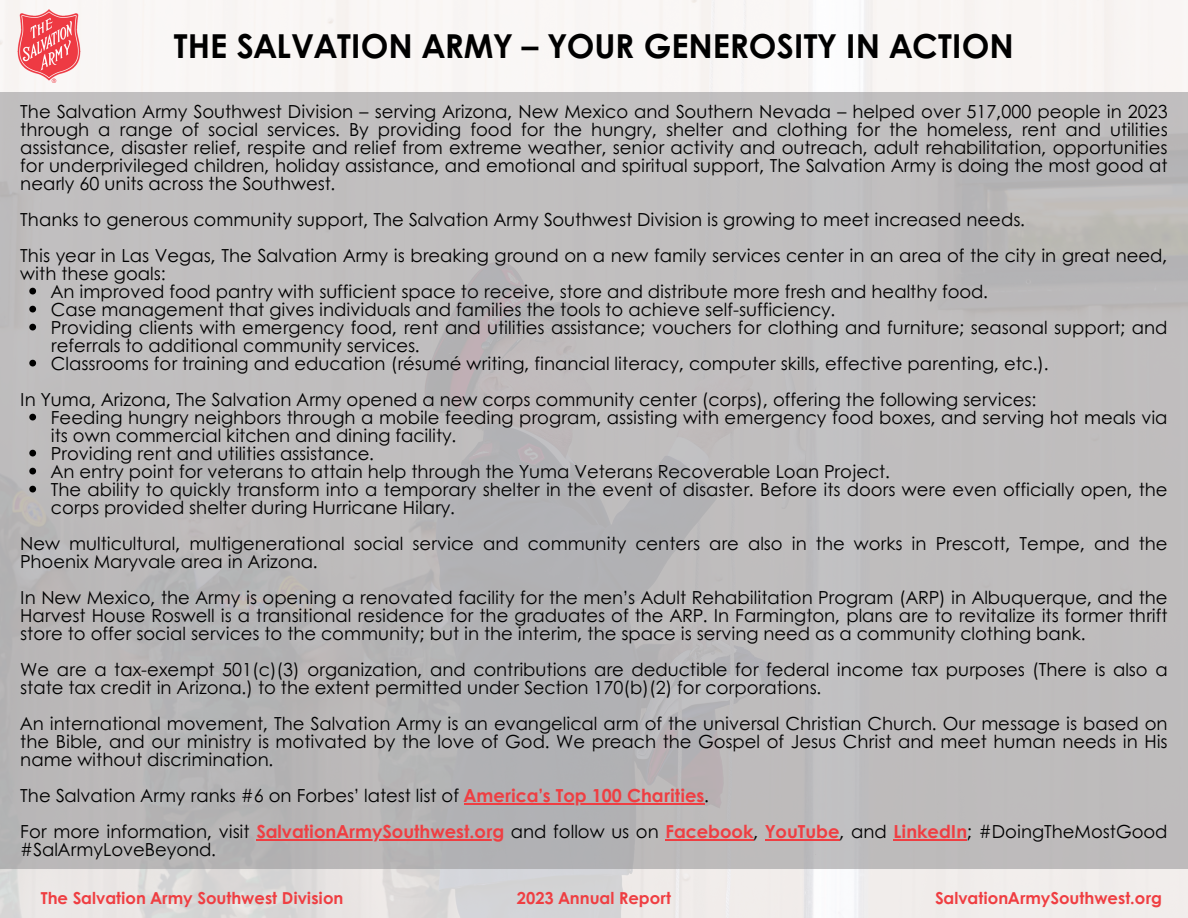
<style>
.page{position:relative;width:1188px;height:918px;background:#fff}
.page>*{position:absolute;margin:0;border:0;box-sizing:border-box;transform-origin:0 0}
.t1{font:700 33px "Century Gothic";color:#000}
.t2{font:18px/18px "Century Gothic";color:#000}
.t3{font:700 16.5px "Century Gothic";color:#ef3e42}
.s1{font-weight:700;color:#ef3e42}
</style>
<div class="page">
<div style="left:0;top:92px;width:1188px;height:776px;background:linear-gradient(to right,#bab9b9,#bebcbc)"></div>
<img style="left:16px;top:9px;width:65px;height:73px">
<svg style="left:29px;top:288px;width:7px;height:6px"></svg>
<svg style="left:29px;top:306px;width:7px;height:6px"></svg>
<svg style="left:29px;top:324px;width:7px;height:6px"></svg>
<svg style="left:29px;top:360px;width:7px;height:6px"></svg>
<svg style="left:29px;top:414px;width:7px;height:6px"></svg>
<svg style="left:29px;top:450px;width:7px;height:6px"></svg>
<svg style="left:29px;top:468px;width:7px;height:6px"></svg>
<svg style="left:29px;top:486px;width:7px;height:6px"></svg>
<hr style="left:464px;top:803px;width:241px;height:1px;background:#ef3e42">
<hr style="left:256px;top:839px;width:248px;height:1px;background:#ef3e42">
<hr style="left:665px;top:839px;width:89px;height:1px;background:#ef3e42">
<hr style="left:765px;top:839px;width:75px;height:1px;background:#ef3e42">
<hr style="left:894px;top:839px;width:73px;height:1px;background:#ef3e42">
<h1 class="t1" style="left:174px;top:21px;width:841px">THE SALVATION ARMY – YOUR GENEROSITY IN ACTION</h1>
<h1 class="t2" style="left:20px;top:102px;width:1149px;text-align:justify">The Salvation Army Southwest Division – serving Arizona, New Mexico and Southern Nevada – helped over 517,000 people in 2023 through a range of social services. By providing food for the hungry, shelter and clothing for the homeless, rent and utilities assistance, disaster relief, respite and relief from extreme weather, senior activity and outreach, adult rehabilitation, opportunities for underprivileged children, holiday assistance, and emotional and spiritual support, The Salvation Army is doing the most good at nearly 60 units across the Southwest.</h1>
<p class="t2" style="left:20px;top:210px;width:1006px">Thanks to generous community support, The Salvation Army Southwest Division is growing to meet increased needs.</p>
<p class="t2" style="left:20px;top:246px;width:1149px">This year in Las Vegas, The Salvation Army is breaking ground on a new family services center in an area of the city in great need, with these goals:</p>
<p class="t2" style="left:51px;top:282px;width:939px">An improved food pantry with sufficient space to receive, store and distribute more fresh and healthy food.</p>
<p class="t2" style="left:51px;top:300px;width:786px">Case management that gives individuals and families the tools to achieve self-sufficiency.</p>
<p class="t2" style="left:51px;top:318px;width:1118px">Providing clients with emergency food, rent and utilities assistance; vouchers for clothing and furniture; seasonal support; and referrals to additional community services.</p>
<p class="t2" style="left:51px;top:354px;width:999px">Classrooms for training and education (résumé writing, financial literacy, computer skills, effective parenting, etc.).</p>
<p class="t2" style="left:20px;top:390px;width:1018px">In Yuma, Arizona, The Salvation Army opened a new corps community center (corps), offering the following services:</p>
<p class="t2" style="left:51px;top:408px;width:1118px">Feeding hungry neighbors through a mobile feeding program, assisting with emergency food boxes, and serving hot meals via its own commercial kitchen and dining facility.</p>
<p class="t2" style="left:51px;top:444px;width:325px">Providing rent and utilities assistance.</p>
<p class="t2" style="left:51px;top:462px;width:840px">An entry point for veterans to attain help through the Yuma Veterans Recoverable Loan Project.</p>
<p class="t2" style="left:51px;top:480px;width:1118px">The ability to quickly transform into a temporary shelter in the event of disaster. Before its doors were even officially open, the corps provided shelter during Hurricane Hilary.</p>
<p class="t2" style="left:20px;top:534px;width:1149px">New multicultural, multigenerational social service and community centers are also in the works in Prescott, Tempe, and the<br>Phoenix Maryvale area in Arizona.</p>
<p class="t2" style="left:20px;top:588px;width:1149px;text-align:justify">In New Mexico, the Army is opening a renovated facility for the men’s Adult Rehabilitation Program (ARP) in Albuquerque, and the Harvest House Roswell is a transitional residence for the graduates of the ARP. In Farmington, plans are to revitalize its former thrift store to offer social services to the community; but in the interim, the space is serving need as a community clothing bank.</p>
<p class="t2" style="left:20px;top:660px;width:1149px">We are a tax-exempt 501(c)(3) organization, and contributions are deductible for federal income tax purposes (There is also a state tax credit in Arizona.) to the extent permitted under Section 170(b)(2) for corporations.</p>
<p class="t2" style="left:20px;top:714px;width:1149px;text-align:justify">An international movement, The Salvation Army is an evangelical arm of the universal Christian Church. Our message is based on the Bible, and our ministry is motivated by the love of God. We preach the Gospel of Jesus Christ and meet human needs in His name without discrimination.</p>
<p class="t2" style="left:20px;top:786px;width:690px">The Salvation Army ranks #6 on Forbes’ latest list of <span class="s1">America’s Top 100 Charities</span>.</p>
<p class="t2" style="left:20px;top:822px;width:1149px">For more information, visit <span class="s1">SalvationArmySouthwest.org</span> and follow us on <span class="s1">Facebook</span>, <span class="s1">YouTube</span>, and <span class="s1">LinkedIn</span>; #DoingTheMostGood</p>
<p class="t2" style="left:20px;top:840px;width:197px">#SalArmyLoveBeyond.</p>
<h2 class="t3" style="left:41px;top:885px;width:304px">The Salvation Army Southwest Division</h2>
<h2 class="t3" style="left:517px;top:885px;width:156px">2023 Annual Report</h2>
<h2 class="t3" style="left:935px;top:885px;width:229px">SalvationArmySouthwest.org</h2>
</div>
